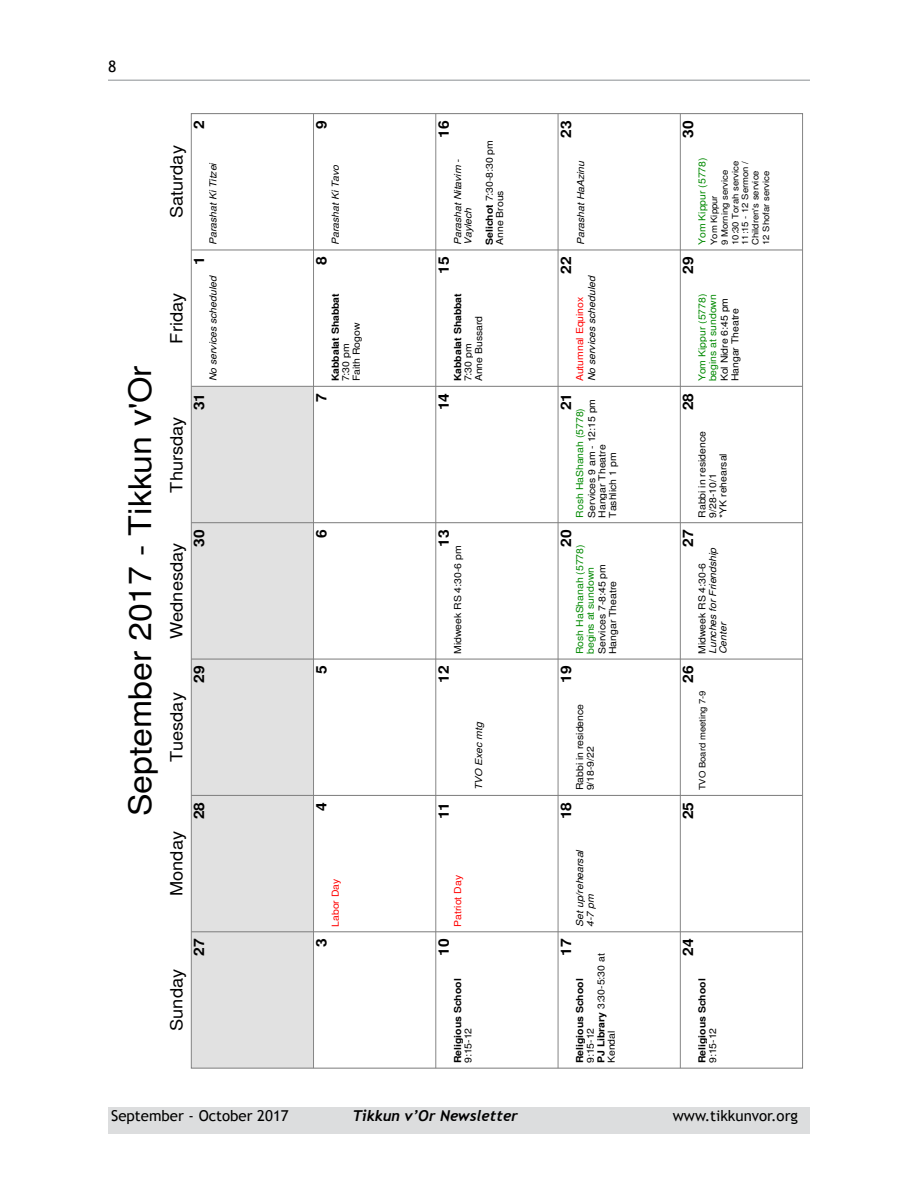
<style>
.page{position:relative;width:918px;height:1188px;background:#fff}
.page>*{position:absolute;margin:0;border:0;box-sizing:border-box;transform-origin:0 0}
.t1{font:31.2px "Free Sans";color:#000;scale:1.09 1}
.t2{font:16.8px "Free Sans";color:#000;scale:1.09 1}
.t3{font:15.75px "Trebuchet MS";color:#000}
.t4{font:15px "Trebuchet MS";color:#000}
.t5{font:italic 700 15px "Trebuchet";color:#000}
.t6{font:700 14.4px "Free Sans";color:#000;scale:1.09 1}
.t7{font:9.6px/10.5px "Free Sans";color:#000;scale:1.09 1}
.t8{font:italic 9.6px/10.5px "Free Sans";color:#000;scale:1.09 1}
.t9{font:9.6px/10.5px "Free Sans";color:#008900;scale:1.09 1}
.t10{font:700 9.6px "Free Sans";color:#000;scale:1.09 1}
.t11{font:9.6px "Free Sans";color:#f00;scale:1.09 1}
.t12{font:8.7px/10.4px "Free Sans";color:#000;scale:1.09 1}
.s1{font-weight:700}
</style>
<div class="page">
<div style="left:108px;top:1107px;width:702px;height:27px;background:#dcddde"></div>
<hr style="left:108px;top:80px;width:702px;height:1px;background:#b1b4b6">
<div style="left:192px;top:932px;width:121px;height:136px;background:#e1e1e1"></div>
<div style="left:192px;top:796px;width:121px;height:135px;background:#e1e1e1"></div>
<div style="left:192px;top:660px;width:121px;height:135px;background:#e1e1e1"></div>
<div style="left:192px;top:523px;width:121px;height:135px;background:#e1e1e1"></div>
<div style="left:192px;top:387px;width:121px;height:135px;background:#e1e1e1"></div>
<hr style="left:313px;top:114px;width:1px;height:954px;background:#808080">
<hr style="left:435px;top:114px;width:1px;height:954px;background:#808080">
<hr style="left:558px;top:114px;width:1px;height:954px;background:#808080">
<hr style="left:680px;top:114px;width:1px;height:954px;background:#808080">
<hr style="left:191px;top:931px;width:612px;height:1px;background:#808080">
<hr style="left:191px;top:795px;width:612px;height:1px;background:#808080">
<hr style="left:191px;top:659px;width:612px;height:1px;background:#808080">
<hr style="left:191px;top:522px;width:612px;height:1px;background:#808080">
<hr style="left:191px;top:386px;width:612px;height:1px;background:#808080">
<hr style="left:191px;top:250px;width:612px;height:1px;background:#808080">
<h3 class="t3" style="left:108px;top:57px;width:10px">8</h3>
<h1 class="t1" style="left:118px;top:816px;width:415px;rotate:-90deg">September 2017 - Tikkun v'Or</h1>
<h3 class="t6" style="left:189px;top:129px;width:9px;rotate:-90deg">2</h3>
<h2 class="t2" style="left:165px;top:218px;width:69px;rotate:-90deg">Saturday</h2>
<p class="t8" style="left:208px;top:245px;width:77px;rotate:-90deg">Parashat Ki Titzei</p>
<h3 class="t6" style="left:189px;top:265px;width:9px;rotate:-90deg">1</h3>
<h2 class="t2" style="left:165px;top:344px;width:48px;rotate:-90deg">Friday</h2>
<p class="t8" style="left:208px;top:381px;width:99px;rotate:-90deg">No services scheduled</p>
<h3 class="t6" style="left:189px;top:410px;width:17px;rotate:-90deg">31</h3>
<h2 class="t2" style="left:165px;top:493px;width:71px;rotate:-90deg">Thursday</h2>
<h3 class="t6" style="left:189px;top:547px;width:17px;rotate:-90deg">30</h3>
<h2 class="t2" style="left:165px;top:639px;width:90px;rotate:-90deg">Wednesday</h2>
<h3 class="t6" style="left:189px;top:683px;width:17px;rotate:-90deg">29</h3>
<h2 class="t2" style="left:165px;top:762px;width:66px;rotate:-90deg">Tuesday</h2>
<h3 class="t6" style="left:189px;top:819px;width:17px;rotate:-90deg">28</h3>
<h2 class="t2" style="left:165px;top:896px;width:61px;rotate:-90deg">Monday</h2>
<h3 class="t6" style="left:189px;top:956px;width:17px;rotate:-90deg">27</h3>
<h2 class="t2" style="left:165px;top:1031px;width:58px;rotate:-90deg">Sunday</h2>
<h3 class="t6" style="left:311px;top:129px;width:9px;rotate:-90deg">9</h3>
<h3 class="t6" style="left:433px;top:138px;width:17px;rotate:-90deg">16</h3>
<h3 class="t6" style="left:556px;top:138px;width:17px;rotate:-90deg">23</h3>
<h3 class="t6" style="left:678px;top:138px;width:17px;rotate:-90deg">30</h3>
<p class="t8" style="left:330px;top:245px;width:75px;rotate:-90deg">Parashat Ki Tavo</p>
<p class="t8" style="left:453px;top:245px;width:80px;rotate:-90deg">Parashat Nitavim -<br>Vaylech</p>
<p class="t7" style="left:485px;top:245px;width:98px;rotate:-90deg"><span class="s1">Selichot</span> 7:30-8:30 pm<br>Anne Brous</p>
<p class="t8" style="left:576px;top:245px;width:79px;rotate:-90deg">Parashat HaAzinu</p>
<p class="t9" style="left:697px;top:245px;width:82px;rotate:-90deg">Yom Kippur (5778)</p>
<p class="t12" style="left:710px;top:245px;width:78px;rotate:-90deg">Yom Kippur<br>9 Morning service<br>10:30 Torah service<br>11:15 - 12 Sermon /<br>Children's service<br>12 Shofar service</p>
<h3 class="t6" style="left:311px;top:265px;width:9px;rotate:-90deg">8</h3>
<p class="t10" style="left:328px;top:381px;width:82px;rotate:-90deg">Kabbalat Shabbat</p>
<p class="t7" style="left:341px;top:381px;width:55px;rotate:-90deg">7:30 pm<br>Faith Rogow</p>
<h3 class="t6" style="left:433px;top:274px;width:17px;rotate:-90deg">15</h3>
<p class="t10" style="left:451px;top:381px;width:82px;rotate:-90deg">Kabbalat Shabbat</p>
<p class="t7" style="left:463px;top:381px;width:62px;rotate:-90deg">7:30 pm<br>Anne Bussard</p>
<h3 class="t6" style="left:556px;top:274px;width:17px;rotate:-90deg">22</h3>
<p class="t8" style="left:587px;top:381px;width:99px;rotate:-90deg">No services scheduled</p>
<p class="t11" style="left:573px;top:381px;width:79px;rotate:-90deg">Autumnal Equinox</p>
<h3 class="t6" style="left:678px;top:274px;width:17px;rotate:-90deg">29</h3>
<p class="t9" style="left:697px;top:381px;width:82px;rotate:-90deg">Yom Kippur (5778) begins at sundown</p>
<p class="t7" style="left:720px;top:381px;width:78px;rotate:-90deg">Kol Nidre 6:45 pm<br>Hangar Theatre</p>
<h3 class="t6" style="left:311px;top:402px;width:9px;rotate:-90deg">7</h3>
<h3 class="t6" style="left:433px;top:410px;width:17px;rotate:-90deg">14</h3>
<h3 class="t6" style="left:556px;top:410px;width:17px;rotate:-90deg">21</h3>
<p class="t9" style="left:575px;top:518px;width:102px;rotate:-90deg">Rosh HaShanah (5778)</p>
<p class="t7" style="left:587px;top:518px;width:111px;rotate:-90deg">Services 9 am - 12:15 pm<br>Hangar Theatre<br>Tashlich 1 pm</p>
<h3 class="t6" style="left:678px;top:410px;width:17px;rotate:-90deg">28</h3>
<p class="t7" style="left:697px;top:518px;width:81px;rotate:-90deg">Rabbi in residence<br>9/28-10/1<br>*YK rehearsal</p>
<h3 class="t6" style="left:311px;top:538px;width:9px;rotate:-90deg">6</h3>
<h3 class="t6" style="left:433px;top:547px;width:17px;rotate:-90deg">13</h3>
<p class="t7" style="left:453px;top:654px;width:101px;rotate:-90deg">Midweek RS 4:30-6 pm</p>
<h3 class="t6" style="left:556px;top:547px;width:17px;rotate:-90deg">20</h3>
<p class="t9" style="left:575px;top:654px;width:102px;rotate:-90deg">Rosh HaShanah (5778) begins at sundown</p>
<p class="t7" style="left:597px;top:654px;width:84px;rotate:-90deg">Services 7-8:45 pm<br>Hangar Theatre</p>
<h3 class="t6" style="left:678px;top:547px;width:17px;rotate:-90deg">27</h3>
<p class="t8" style="left:708px;top:654px;width:99px;rotate:-90deg">Lunches for Friendship<br>Center</p>
<p class="t7" style="left:697px;top:654px;width:85px;rotate:-90deg">Midweek RS 4:30-6</p>
<h3 class="t6" style="left:311px;top:674px;width:9px;rotate:-90deg">5</h3>
<h3 class="t6" style="left:433px;top:683px;width:17px;rotate:-90deg">12</h3>
<h3 class="t6" style="left:556px;top:683px;width:17px;rotate:-90deg">19</h3>
<h3 class="t6" style="left:678px;top:683px;width:17px;rotate:-90deg">26</h3>
<p class="t8" style="left:474px;top:790px;width:64px;rotate:-90deg">TVO Exec mtg</p>
<p class="t7" style="left:575px;top:790px;width:81px;rotate:-90deg">Rabbi in residence<br>9/18-9/22</p>
<p class="t12" style="left:698px;top:790px;width:93px;rotate:-90deg">TVO Board meeting 7-9</p>
<h3 class="t6" style="left:311px;top:811px;width:9px;rotate:-90deg">4</h3>
<h3 class="t6" style="left:433px;top:819px;width:17px;rotate:-90deg">11</h3>
<h3 class="t6" style="left:556px;top:819px;width:17px;rotate:-90deg">18</h3>
<h3 class="t6" style="left:678px;top:819px;width:17px;rotate:-90deg">25</h3>
<p class="t11" style="left:329px;top:927px;width:46px;rotate:-90deg">Labor Day</p>
<p class="t11" style="left:451px;top:927px;width:49px;rotate:-90deg">Patriot Day</p>
<p class="t8" style="left:575px;top:927px;width:73px;rotate:-90deg">Set up/rehearsal<br>4-7 pm</p>
<h3 class="t6" style="left:311px;top:947px;width:9px;rotate:-90deg">3</h3>
<h3 class="t6" style="left:433px;top:956px;width:17px;rotate:-90deg">10</h3>
<p class="t10" style="left:451px;top:1063px;width:79px;rotate:-90deg">Religious School</p>
<p class="t7" style="left:463px;top:1063px;width:34px;rotate:-90deg">9:15-12</p>
<h3 class="t6" style="left:556px;top:956px;width:17px;rotate:-90deg">17</h3>
<p class="t7" style="left:586px;top:1063px;width:102px;rotate:-90deg">9:15-12<br><span class="s1">PJ Library</span> 3:30-5:30 at<br>Kendal</p>
<p class="t10" style="left:573px;top:1063px;width:79px;rotate:-90deg">Religious School</p>
<h3 class="t6" style="left:678px;top:956px;width:17px;rotate:-90deg">24</h3>
<p class="t10" style="left:695px;top:1063px;width:79px;rotate:-90deg">Religious School</p>
<p class="t7" style="left:708px;top:1063px;width:34px;rotate:-90deg">9:15-12</p>
<h3 class="t4" style="left:111px;top:1107px;width:179px">September - October 2017</h3>
<h3 class="t5" style="left:352px;top:1107px;width:167px">Tikkun v’Or Newsletter</h3>
<h3 class="t4" style="left:673px;top:1107px;width:127px">www.tikkunvor.org</h3>
</div>
